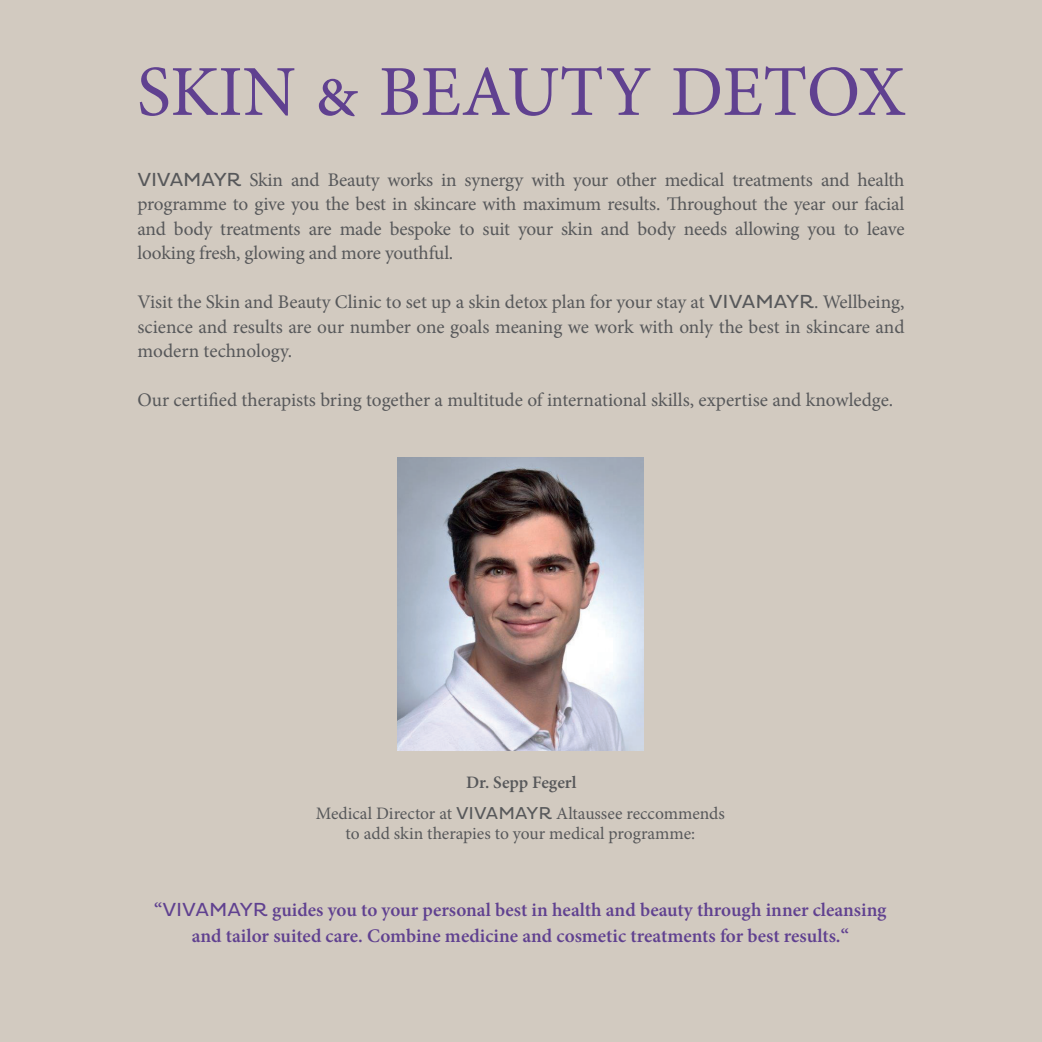
<style>
.page{position:relative;width:1042px;height:1042px;background:#d2cac0}
.page>*{position:absolute;margin:0;border:0;box-sizing:border-box;transform-origin:0 0}
.t1{font:71.75px "Minion Pro";letter-spacing:-.005em;color:#604190}
.t2{font:19.25px/24.5px "Minion Pro";letter-spacing:-.005em;color:#57585a;text-align:justify}
.t3{font:600 19.25px/26.2px "Minion Pro";color:#604190;text-align:center}
.t4{font:17.5px/19.2px "Minion Pro";color:#57585a;text-align:center}
.t5{font:600 17.5px "Minion Pro";color:#57585a}
.s1{font-family:"Pluto"}
.s2{font-family:"Pluto";font-weight:400}
</style>
<div class="page">
<img style="left:397px;top:457px;width:246px;height:293px">
<h1 class="t1" style="left:137px;top:44px;width:770px">SKIN &amp; BEAUTY DETOX</h1>
<p class="t2" style="left:137px;top:167px;width:768px"><span class="s1">VIVAMAYR</span> Skin and Beauty works in synergy with your other medical treatments and health programme to give you the best in skincare with maximum results. Throughout the year our facial and body treatments are made bespoke to suit your skin and body needs allowing you to leave looking fresh, glowing and more youthful.</p>
<p class="t2" style="left:137px;top:290px;width:768px">Visit the Skin and Beauty Clinic to set up a skin detox plan for your stay at <span class="s1">VIVAMAYR</span>. Wellbeing, science and results are our number one goals meaning we work with only the best in skincare and modern technology.</p>
<p class="t2" style="left:137px;top:388px;width:757px">Our certified therapists bring together a multitude of international skills, expertise and knowledge.</p>
<p class="t5" style="left:466px;top:770px;width:112px">Dr. Sepp Fegerl</p>
<p class="t4" style="left:316px;top:804px;width:410px">Medical Director at <span class="s1">VIVAMAYR</span> Altaussee reccommends to add skin therapies to your medical programme:</p>
<p class="t3" style="left:154px;top:897px;width:734px">“<span class="s2">VIVAMAYR</span> guides you to your personal best in health and beauty through inner cleansing and tailor suited care. Combine medicine and cosmetic treatments for best results.“</p>
</div>
